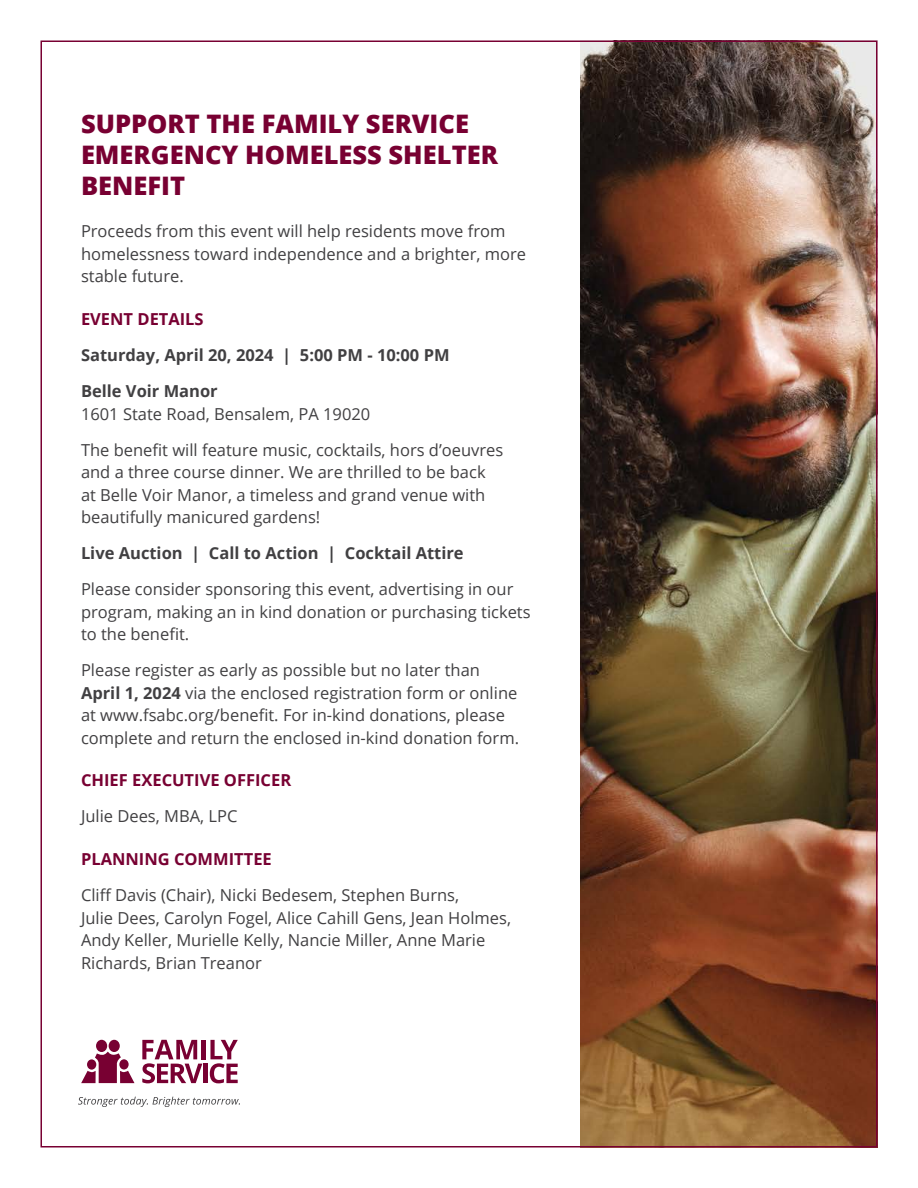
<style>
.page{position:relative;width:918px;height:1188px;background:#fff}
.page>*{position:absolute;margin:0;border:0;box-sizing:border-box;transform-origin:0 0}
.t1{font:800 25.5px/30.6px "Open Sans";color:#780032}
.t2{font:16.5px/22.5px "Open Sans";color:#414042}
.t3{font:700 16.5px/36px "Open Sans";color:#414042}
.t4{font:700 16.5px "Open Sans";color:#780032}
.s1{font-weight:700}
</style>
<div class="page">
<img style="left:580px;top:43px;width:295px;height:1102px">
<div style="left:96px;top:1040px;width:11px;height:12px;background:#780032;border-radius:50%"></div>
<svg style="left:81px;top:1052px;width:54px;height:31px"></svg>
<div style="left:109px;top:1040px;width:11px;height:12px;background:#780032;border-radius:50%"></div>
<hr style="left:203px;top:1064px;width:4px;height:19px;background:#780032">
<svg style="left:142px;top:1040px;width:60px;height:43px"></svg>
<hr style="left:202px;top:1040px;width:4px;height:19px;background:#780032">
<svg style="left:210px;top:1040px;width:28px;height:43px"></svg>
<svg style="left:78px;top:1097px;width:162px;height:10px"></svg>
<h1 class="t1" style="left:81px;top:107px;width:419px">SUPPORT THE FAMILY SERVICE<br>EMERGENCY HOMELESS SHELTER<br>BENEFIT</h1>
<p class="t2" style="left:81px;top:220px;width:447px">Proceeds from this event will help residents move from homelessness toward independence and a brighter, more stable future.</p>
<p class="t4" style="left:81px;top:307px;width:124px">EVENT DETAILS</p>
<p class="t3" style="left:81px;top:337px;width:370px">Saturday, April 20, 2024 | 5:00 PM - 10:00 PM<br>Belle Voir Manor</p>
<p class="t2" style="left:81px;top:395px;width:424px;line-height:36px">1601 State Road, Bensalem, PA 19020<br>The benefit will feature music, cocktails, hors d’oeuvres</p>
<p class="t2" style="left:81px;top:460px;width:406px;text-align:justify">and a three course dinner. We are thrilled to be back at Belle Voir Manor, a timeless and grand venue with beautifully manicured gardens!</p>
<p class="t3" style="left:81px;top:535px;width:384px">Live Auction | Call to Action | Cocktail Attire</p>
<p class="t2" style="left:81px;top:577px;width:451px">Please consider sponsoring this event, advertising in our program, making an in kind donation or purchasing tickets to the benefit.</p>
<p class="t2" style="left:81px;top:658px;width:440px">Please register as early as possible but no later than <span class="s1">April 1, 2024</span> via the enclosed registration form or online at www.fsabc.org/benefit. For in-kind donations, please complete and return the enclosed in-kind donation form.</p>
<p class="t4" style="left:81px;top:769px;width:212px">CHIEF EXECUTIVE OFFICER</p>
<p class="t2" style="left:81px;top:805px;width:158px">Julie Dees, MBA, LPC</p>
<p class="t4" style="left:81px;top:848px;width:192px">PLANNING COMMITTEE</p>
<p class="t2" style="left:81px;top:884px;width:432px">Cliff Davis (Chair), Nicki Bedesem, Stephen Burns,<br>Julie Dees, Carolyn Fogel, Alice Cahill Gens, Jean Holmes, Andy Keller, Murielle Kelly, Nancie Miller, Anne Marie Richards, Brian Treanor</p>
</div>
